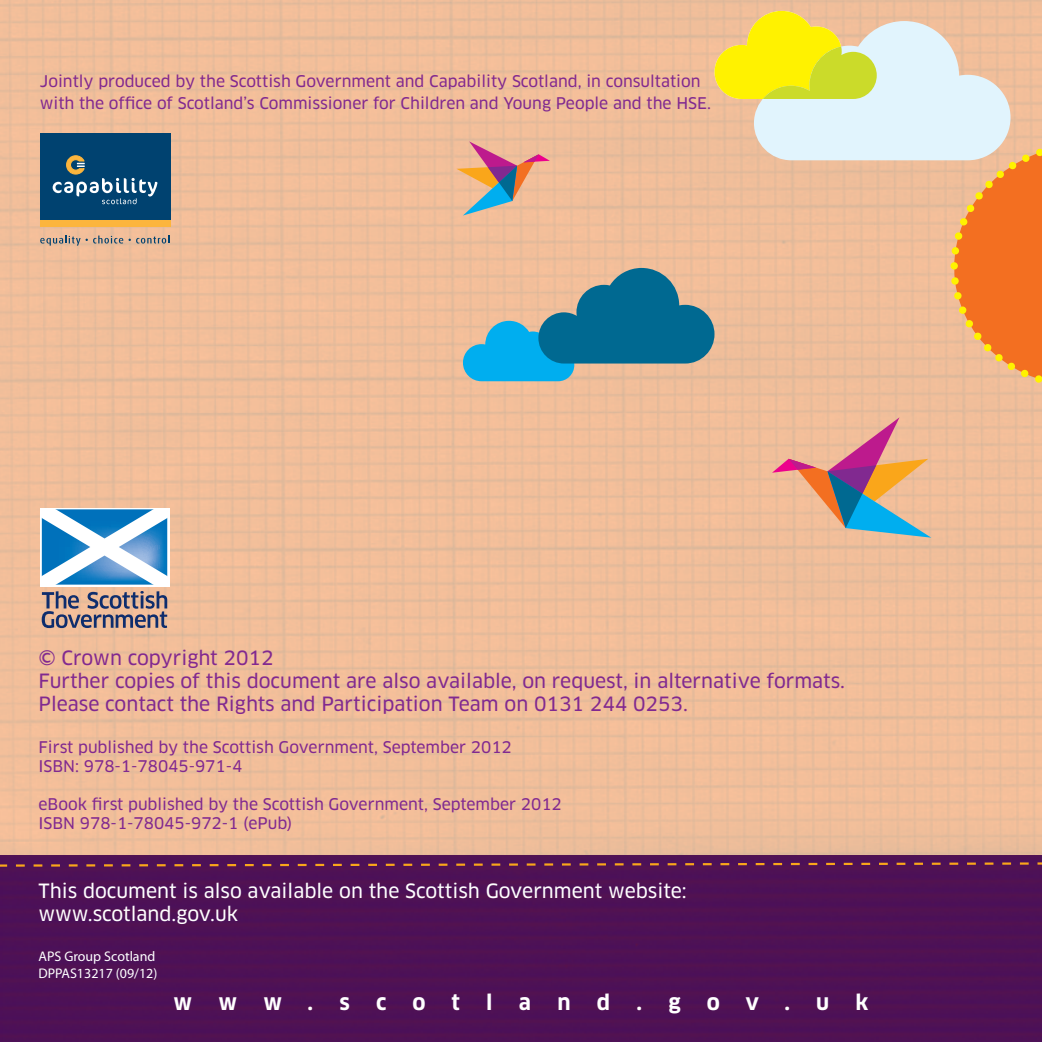
<style>
.page{position:relative;width:1042px;height:1042px;background:#fff}
.page>*{position:absolute;margin:0;border:0;box-sizing:border-box;transform-origin:0 0}
.t1{font:700 21px "Clan";letter-spacing:1.245em;color:#fff}
.t2{font:19.25px/23.1px "Clan News";color:#812990}
.t3{font:19.25px/23.1px "Clan News";color:#fff}
.t4{font:15.75px/18.9px "Clan News";color:#812990}
.t5{font:14px/16.8px "Myriad Pro";color:#fff}
</style>
<div class="page">
<img style="left:0;top:0;width:1042px;height:855px">
<div style="left:0;top:855px;width:1042px;height:187px;background:#4e1155"></div>
<svg style="left:1020px;top:862px;width:8px;height:2px"></svg>
<svg style="left:1002px;top:862px;width:9px;height:2px"></svg>
<svg style="left:984px;top:862px;width:9px;height:3px"></svg>
<svg style="left:967px;top:862px;width:9px;height:3px"></svg>
<svg style="left:949px;top:862px;width:9px;height:3px"></svg>
<svg style="left:932px;top:862px;width:8px;height:3px"></svg>
<svg style="left:914px;top:862px;width:9px;height:3px"></svg>
<svg style="left:896px;top:862px;width:9px;height:3px"></svg>
<svg style="left:879px;top:863px;width:9px;height:2px"></svg>
<svg style="left:861px;top:863px;width:9px;height:2px"></svg>
<svg style="left:844px;top:863px;width:8px;height:2px"></svg>
<svg style="left:826px;top:863px;width:9px;height:2px"></svg>
<svg style="left:808px;top:863px;width:9px;height:2px"></svg>
<svg style="left:791px;top:863px;width:9px;height:2px"></svg>
<svg style="left:773px;top:863px;width:9px;height:2px"></svg>
<svg style="left:756px;top:863px;width:8px;height:2px"></svg>
<svg style="left:738px;top:863px;width:9px;height:2px"></svg>
<svg style="left:720px;top:863px;width:9px;height:2px"></svg>
<svg style="left:703px;top:863px;width:8px;height:2px"></svg>
<svg style="left:685px;top:863px;width:9px;height:2px"></svg>
<svg style="left:667px;top:863px;width:9px;height:2px"></svg>
<svg style="left:650px;top:863px;width:9px;height:2px"></svg>
<svg style="left:632px;top:863px;width:9px;height:2px"></svg>
<svg style="left:615px;top:863px;width:8px;height:2px"></svg>
<svg style="left:597px;top:863px;width:9px;height:2px"></svg>
<svg style="left:579px;top:863px;width:9px;height:2px"></svg>
<svg style="left:562px;top:863px;width:9px;height:2px"></svg>
<svg style="left:544px;top:863px;width:9px;height:2px"></svg>
<svg style="left:527px;top:863px;width:8px;height:2px"></svg>
<svg style="left:509px;top:863px;width:9px;height:2px"></svg>
<svg style="left:491px;top:863px;width:9px;height:3px"></svg>
<svg style="left:474px;top:863px;width:9px;height:3px"></svg>
<svg style="left:456px;top:863px;width:9px;height:3px"></svg>
<svg style="left:439px;top:863px;width:8px;height:3px"></svg>
<svg style="left:421px;top:863px;width:9px;height:3px"></svg>
<svg style="left:403px;top:863px;width:9px;height:3px"></svg>
<svg style="left:386px;top:863px;width:9px;height:3px"></svg>
<svg style="left:368px;top:864px;width:9px;height:2px"></svg>
<svg style="left:351px;top:864px;width:8px;height:2px"></svg>
<svg style="left:333px;top:864px;width:9px;height:2px"></svg>
<svg style="left:315px;top:864px;width:9px;height:2px"></svg>
<svg style="left:298px;top:864px;width:8px;height:2px"></svg>
<svg style="left:280px;top:864px;width:9px;height:2px"></svg>
<svg style="left:262px;top:864px;width:9px;height:2px"></svg>
<svg style="left:245px;top:864px;width:9px;height:2px"></svg>
<svg style="left:227px;top:864px;width:9px;height:2px"></svg>
<svg style="left:210px;top:864px;width:8px;height:2px"></svg>
<svg style="left:192px;top:864px;width:9px;height:2px"></svg>
<svg style="left:174px;top:864px;width:9px;height:2px"></svg>
<svg style="left:157px;top:864px;width:9px;height:2px"></svg>
<svg style="left:139px;top:864px;width:9px;height:2px"></svg>
<svg style="left:122px;top:864px;width:8px;height:2px"></svg>
<svg style="left:104px;top:864px;width:9px;height:2px"></svg>
<svg style="left:86px;top:864px;width:9px;height:2px"></svg>
<svg style="left:69px;top:864px;width:9px;height:2px"></svg>
<svg style="left:51px;top:864px;width:9px;height:2px"></svg>
<svg style="left:34px;top:864px;width:8px;height:2px"></svg>
<svg style="left:16px;top:864px;width:9px;height:2px"></svg>
<svg style="left:0;top:864px;width:7px;height:3px"></svg>
<svg style="left:772px;top:417px;width:159px;height:121px;background:#cba292"></svg>
<svg style="left:456px;top:0;width:586px;height:393px;background:#dbba96"></svg>
<svg style="left:40px;top:507px;width:129px;height:79px"></svg>
<svg style="left:41px;top:508px;width:127px;height:77px"></svg>
<svg style="left:42px;top:591px;width:125px;height:37px;background:#9e8989"></svg>
<svg style="left:40px;top:235px;width:129px;height:11px"></svg>
<div style="left:40px;top:133px;width:130px;height:87px;background:#004270"></div>
<svg style="left:53px;top:155px;width:104px;height:49px"></svg>
<div style="left:40px;top:220px;width:130px;height:7px;background:#fcb53d"></div>
<p class="t4" style="left:40px;top:70px;width:673px;line-height:22.8px">Jointly produced by the Scottish Government and Capability Scotland, in consultation with the office of Scotland’s Commissioner for Children and Young People and the HSE.</p>
<p class="t2" style="left:38px;top:647px;width:808px">© Crown copyright 2012<br>Further copies of this document are also available, on request, in alternative formats.<br>Please contact the Rights and Participation Team on 0131 244 0253.</p>
<p class="t4" style="left:38px;top:738px;width:475px">First published by the Scottish Government, September 2012<br>ISBN: 978-1-78045-971-4</p>
<p class="t4" style="left:38px;top:795px;width:525px">eBook first published by the Scottish Government, September 2012<br>ISBN 978-1-78045-972-1 (ePub)</p>
<p class="t3" style="left:38px;top:880px;width:650px">This document is also available on the Scottish Government website: www.scotland.gov.uk</p>
<p class="t5" style="left:38px;top:948px;width:120px">APS Group Scotland<br>DPPAS13217 (09/12)</p>
<h1 class="t1" style="left:174px;top:989px;width:141px">www.</h1>
<h1 class="t1" style="left:339px;top:989px;width:122px">scot</h1>
<h1 class="t1" style="left:486px;top:989px;width:46px">l a</h1>
<h1 class="t1" style="left:557px;top:989px;width:54px">n d</h1>
<h1 class="t1" style="left:636px;top:989px;width:7px">.</h1>
<h1 class="t1" style="left:668px;top:989px;width:123px">gov.</h1>
<h1 class="t1" style="left:816px;top:989px;width:15px">u</h1>
<h1 class="t1" style="left:855px;top:989px;width:14px">k</h1>
</div>
